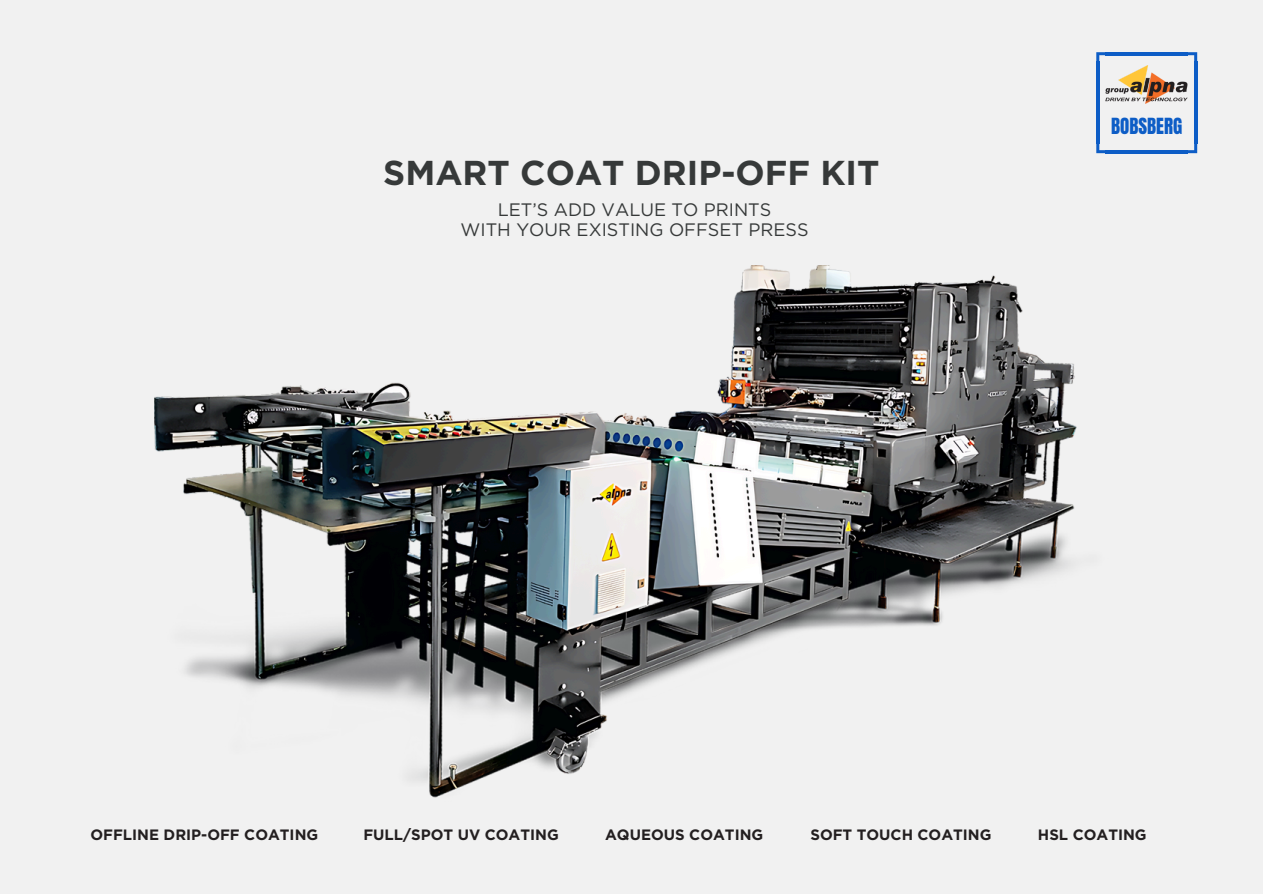
<style>
.page{position:relative;width:1263px;height:894px;background:#fff}
.page>*{position:absolute;margin:0;border:0;box-sizing:border-box;transform-origin:0 0}
.t1{font:700 34.5px "Gotham";color:#363939}
.t2{font:18.9px "Anton";color:#0d5dc6}
.t3{font:18px/19.2px "Gotham";color:#363939;text-align:center}
.t4{font:700 15px "Gotham";color:#231f20}
</style>
<div class="page">
<div style="left:0;top:0;width:1263px;height:893px;background:#f1f1f1"></div>
<img style="left:1105px;top:65px;width:83px;height:39px">
<hr style="left:1194px;top:61px;width:3px;height:83px;background:#0d5dc6">
<hr style="left:1096px;top:61px;width:3px;height:83px;background:#0d5dc6">
<hr style="left:1105px;top:52px;width:83px;height:3px;background:#0d5dc6">
<hr style="left:1105px;top:150px;width:83px;height:3px;background:#0d5dc6">
<svg style="left:1188px;top:52px;width:9px;height:9px"></svg>
<svg style="left:1096px;top:52px;width:9px;height:9px"></svg>
<svg style="left:1188px;top:144px;width:9px;height:9px"></svg>
<svg style="left:1096px;top:144px;width:9px;height:9px"></svg>
<img style="left:154px;top:265px;width:923px;height:533px">
<p class="t1" style="left:383px;top:151px;width:498px">SMART COAT DRIP-OFF KIT</p>
<h2 class="t3" style="left:461px;top:200px;width:349px">LET’S ADD VALUE TO PRINTS<br>WITH YOUR EXISTING OFFSET PRESS</h2>
<p class="t2" style="left:1111px;top:113px;width:73px">BOBSBERG</p>
<p class="t4" style="left:90px;top:825px;width:229px">OFFLINE DRIP-OFF COATING</p>
<p class="t4" style="left:363px;top:825px;width:197px">FULL/SPOT UV COATING</p>
<p class="t4" style="left:605px;top:825px;width:160px">AQUEOUS COATING</p>
<p class="t4" style="left:810px;top:825px;width:183px">SOFT TOUCH COATING</p>
<p class="t4" style="left:1038px;top:825px;width:110px">HSL COATING</p>
</div>
